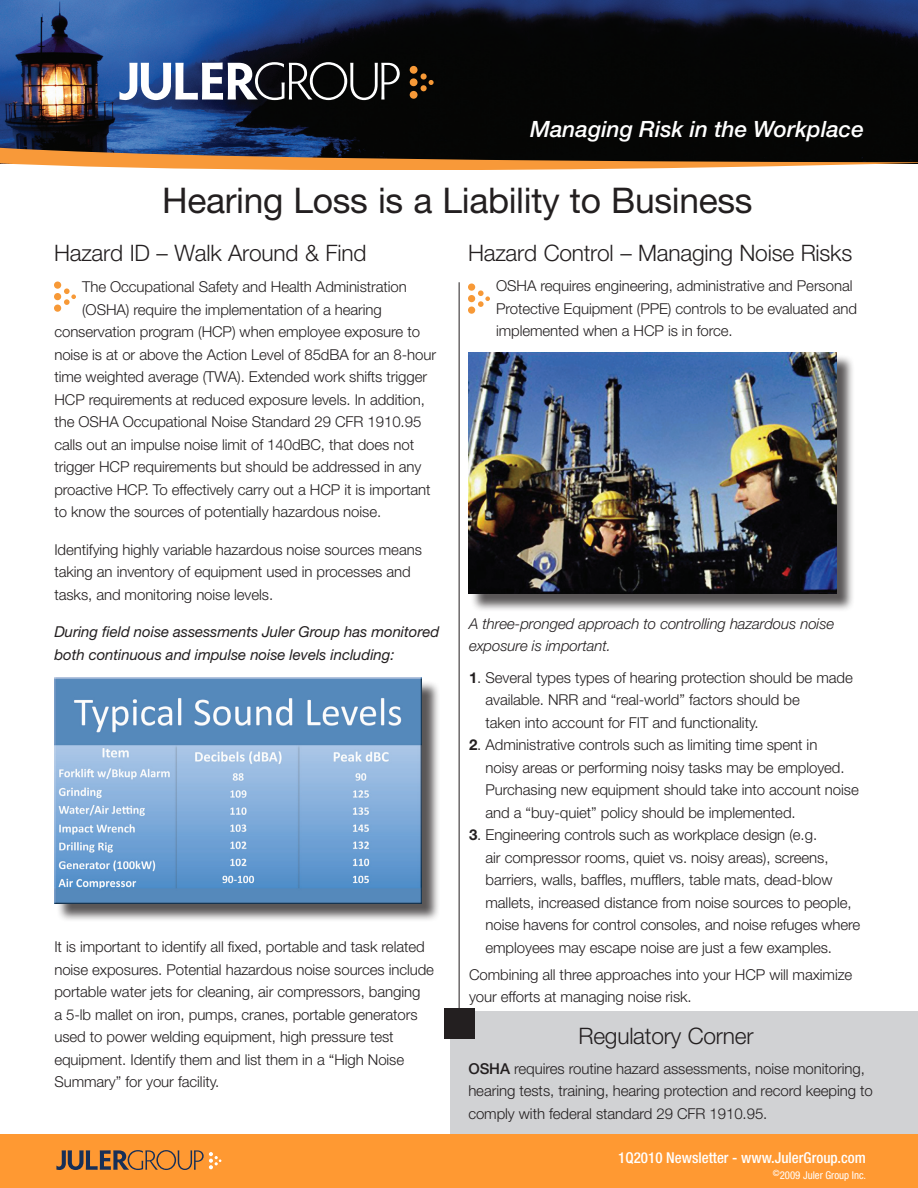
<style>
.page{position:relative;width:918px;height:1188px;background:#fff}
.page>*{position:absolute;margin:0;border:0;box-sizing:border-box;transform-origin:0 0}
.t1{font:35.4px "Helvetica Neue";letter-spacing:-.01em;color:#231f20}
.t2{font:300 22.65px "Helvetica Neue";letter-spacing:-.01em;color:#231f20}
.t3{font:italic 500 22.5px "Helvetica Neue";color:#fff}
.t4{font:300 15px/22.5px "Helvetica Neue";letter-spacing:-.005em;color:#231f20}
.t5{font:italic 15px/22.5px "Helvetica Neue";letter-spacing:-.005em;color:#231f20}
.t6{font:italic 300 15px/22.5px "Helvetica Neue";letter-spacing:-.005em;color:#231f20}
.t7{font:500 condensed 15px "Helvetica Neue";color:#fff}
.t8{font:condensed 10.8px "Helvetica Neue";color:#fff}
.s1{font-weight:700}
.s2{font-weight:500}
</style>
<div class="page">
<img style="left:0;top:0;width:918px;height:148px">
<svg style="left:0;top:148px;width:918px;height:21px;background:#835c37"></svg>
<svg style="left:119px;top:62px;width:281px;height:38px"></svg>
<div style="left:410px;top:66px;width:8px;height:8px;background:#f79937;border-radius:50%"></div>
<div style="left:410px;top:78px;width:8px;height:8px;background:#f79937;border-radius:50%"></div>
<div style="left:410px;top:91px;width:8px;height:8px;background:#f79937;border-radius:50%"></div>
<div style="left:421px;top:73px;width:6px;height:7px;background:#f79937;border-radius:50%"></div>
<svg style="left:421px;top:80px;width:13px;height:11px"></svg>
<div style="left:450px;top:1011px;width:468px;height:123px;background:#d1d2d4"></div>
<div style="left:444px;top:1008px;width:30px;height:31px;background:#231f20"></div>
<div style="left:0;top:1134px;width:918px;height:54px;background:#ff9932"></div>
<svg style="left:56px;top:1150px;width:165px;height:20px"></svg>
<div style="left:468px;top:284px;width:7px;height:7px;background:#f79937;border-radius:50%"></div>
<div style="left:468px;top:295px;width:7px;height:7px;background:#f79937;border-radius:50%"></div>
<div style="left:468px;top:307px;width:7px;height:7px;background:#f79937;border-radius:50%"></div>
<svg style="left:478px;top:290px;width:12px;height:17px"></svg>
<div style="left:54px;top:282px;width:7px;height:7px;background:#f79937;border-radius:50%"></div>
<div style="left:54px;top:293px;width:7px;height:7px;background:#f79937;border-radius:50%"></div>
<div style="left:54px;top:305px;width:7px;height:7px;background:#f79937;border-radius:50%"></div>
<svg style="left:64px;top:288px;width:12px;height:17px"></svg>
<hr style="left:459px;top:282px;width:1px;height:733px;background:#231f20">
<div style="left:56px;top:680px;width:384px;height:243px;background:#231f20;opacity:.75"></div>
<img style="left:54px;top:677px;width:368px;height:227px">
<div style="left:470px;top:354px;width:385px;height:258px;background:#231f20;opacity:.75"></div>
<img style="left:468px;top:352px;width:368px;height:241px">
<h3 class="t3" style="left:530px;top:116px;width:335px">Managing Risk in the Workplace</h3>
<h1 class="t1" style="left:162px;top:180px;width:592px">Hearing Loss is a Liability to Business</h1>
<h2 class="t2" style="left:54px;top:239px;width:314px">Hazard ID – Walk Around &amp; Find</h2>
<p class="t4" style="left:82px;top:275px;width:326px">The Occupational Safety and Health Administration</p>
<p class="t4" style="left:82px;top:298px;width:301px">(OSHA) require the implementation of a hearing</p>
<p class="t4" style="left:54px;top:320px;width:367px">conservation program (HCP) when employee exposure to</p>
<p class="t4" style="left:54px;top:343px;width:383px">noise is at or above the Action Level of 85dBA for an 8-hour</p>
<p class="t4" style="left:54px;top:365px;width:374px">time weighted average (TWA). Extended work shifts trigger</p>
<p class="t4" style="left:54px;top:388px;width:372px">HCP requirements at reduced exposure levels. In addition,</p>
<p class="t4" style="left:54px;top:410px;width:368px">the OSHA Occupational Noise Standard 29 CFR 1910.95</p>
<p class="t4" style="left:54px;top:433px;width:361px">calls out an impulse noise limit of 140dBC, that does not</p>
<p class="t4" style="left:54px;top:455px;width:369px">trigger HCP requirements but should be addressed in any</p>
<p class="t4" style="left:54px;top:478px;width:378px">proactive HCP. To effectively carry out a HCP it is important</p>
<p class="t4" style="left:54px;top:500px;width:328px">to know the sources of potentially hazardous noise.</p>
<p class="t4" style="left:54px;top:538px;width:369px">Identifying highly variable hazardous noise sources means taking an inventory of equipment used in processes and tasks, and monitoring noise levels.</p>
<p class="t5" style="left:54px;top:620px;width:386px">During field noise assessments Juler Group has monitored both continuous and impulse noise levels including:</p>
<p class="t4" style="left:54px;top:935px;width:381px">It is important to identify all fixed, portable and task related noise exposures. Potential hazardous noise sources include portable water jets for cleaning, air compressors, banging<br>a 5-lb mallet on iron, pumps, cranes, portable generators used to power welding equipment, high pressure test equipment. Identify them and list them in a “High Noise Summary” for your facility.</p>
<h2 class="t2" style="left:468px;top:239px;width:386px">Hazard Control – Managing Noise Risks</h2>
<p class="t4" style="left:496px;top:274px;width:363px">OSHA requires engineering, administrative and Personal<br>Protective Equipment (PPE) controls to be evaluated and implemented when a HCP is in force.</p>
<p class="t6" style="left:469px;top:612px;width:367px">A three-pronged approach to controlling hazardous noise exposure is important.</p>
<p class="t4" style="left:486px;top:666px;width:369px;text-indent:-16px"><span class="s1">1</span>. Several types types of hearing protection should be made available. NRR and “real-world” factors should be<br>taken into account for FIT and functionality.</p>
<p class="t4" style="left:486px;top:733px;width:375px;text-indent:-16px"><span class="s1">2</span>. Administrative controls such as limiting time spent in<br>noisy areas or performing noisy tasks may be employed.<br>Purchasing new equipment should take into account noise and a “buy-quiet” policy should be implemented.</p>
<p class="t4" style="left:486px;top:823px;width:376px;text-indent:-16px"><span class="s1">3</span>. Engineering controls such as workplace design (e.g.<br>air compressor rooms, quiet vs. noisy areas), screens, barriers, walls, baffles, mufflers, table mats, dead-blow mallets, increased distance from noise sources to people, noise havens for control consoles, and noise refuges where employees may escape noise are just a few examples.</p>
<p class="t4" style="left:469px;top:963px;width:385px">Combining all three approaches into your HCP will maximize your efforts at managing noise risk.</p>
<h2 class="t2" style="left:578px;top:1022px;width:177px">Regulatory Corner</h2>
<p class="t4" style="left:468px;top:1057px;width:406px"><span class="s2">OSHA</span> requires routine hazard assessments, noise monitoring, hearing tests, training, hearing protection and record keeping to comply with federal standard 29 CFR 1910.95.</p>
<p class="t7" style="left:618px;top:1149px;width:249px">1Q2010 Newsletter - www.JulerGroup.com</p>
<p class="t8" style="left:773px;top:1168px;width:95px"><sup>©</sup>2009 Juler Group Inc.</p>
</div>
